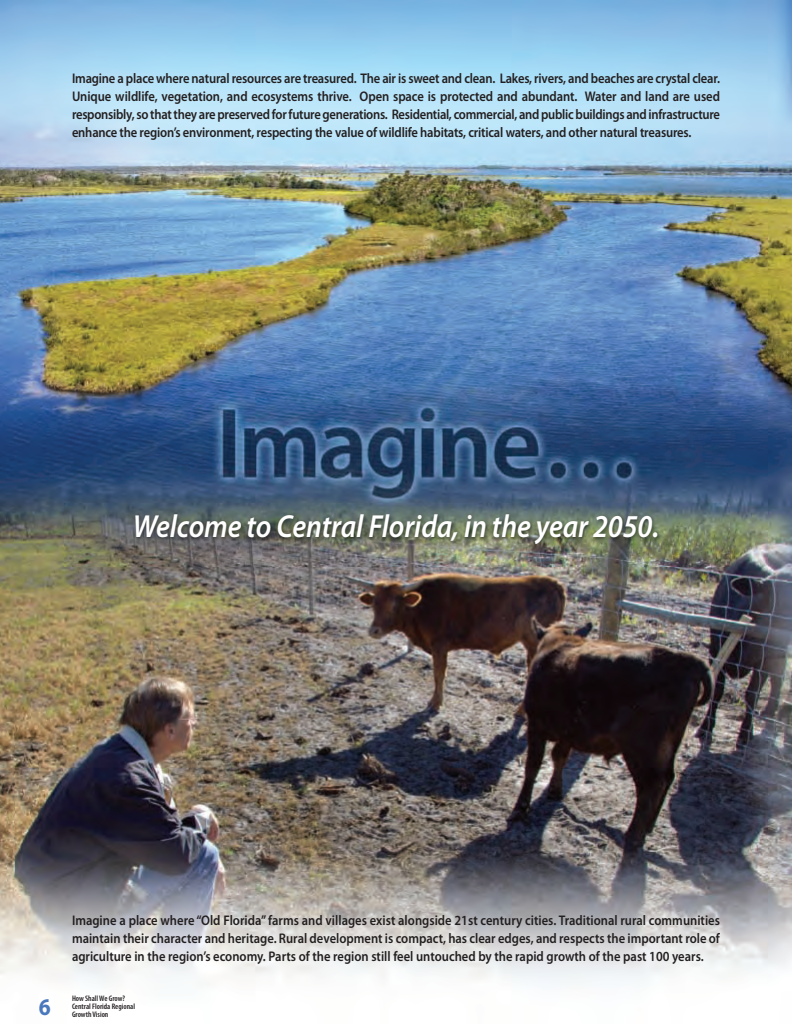
<style>
.page{position:relative;width:792px;height:1035px;background:#fff}
.page>*{position:absolute;margin:0;border:0;box-sizing:border-box;transform-origin:0 0}
.t1{font:italic 600 32px "Myriad Pro";letter-spacing:-.005em;color:#fff;scale:.9 1}
.t2{font:700 24px "Myriad Pro";color:#4a78bd;scale:.9 1}
.t3{font:600 14px/18px "Myriad Pro";letter-spacing:-.015em;color:#231f20;text-align:justify;scale:.9 1}
.t4{font:600 condensed 8px/8px "Myriad Pro";color:#231f20}
</style>
<div class="page">
<img style="left:0;top:0;width:792px;height:983px">
<img style="left:65px;top:503px;width:665px;height:63px">
<p class="t3" style="left:72px;top:70px;width:722px">Imagine a place where natural resources are treasured. The air is sweet and clean. Lakes, rivers, and beaches are crystal clear.<br>Unique wildlife, vegetation, and ecosystems thrive. Open space is protected and abundant. Water and land are used responsibly, so that they are preserved for future generations. Residential, commercial, and public buildings and infrastructure enhance the region’s environment, respecting the value of wildlife habitats, critical waters, and other natural treasures.</p>
<p class="t1" style="left:133px;top:514px;width:586px">Welcome to Central Florida, in the year 2050.</p>
<p class="t3" style="left:72px;top:912px;width:722px">Imagine a place where “Old Florida” farms and villages exist alongside 21st century cities. Traditional rural communities maintain their character and heritage. Rural development is compact, has clear edges, and respects the important role of agriculture in the region’s economy. Parts of the region still feel untouched by the rapid growth of the past 100 years.</p>
<p class="t4" style="left:72px;top:995px;width:65px">How Shall We Grow?<br>Central Florida Regional</p>
<h2 class="t2" style="left:39px;top:998px;width:15px">6</h2>
<p class="t4" style="left:72px;top:1011px;width:38px">Growth Vision</p>
</div>
